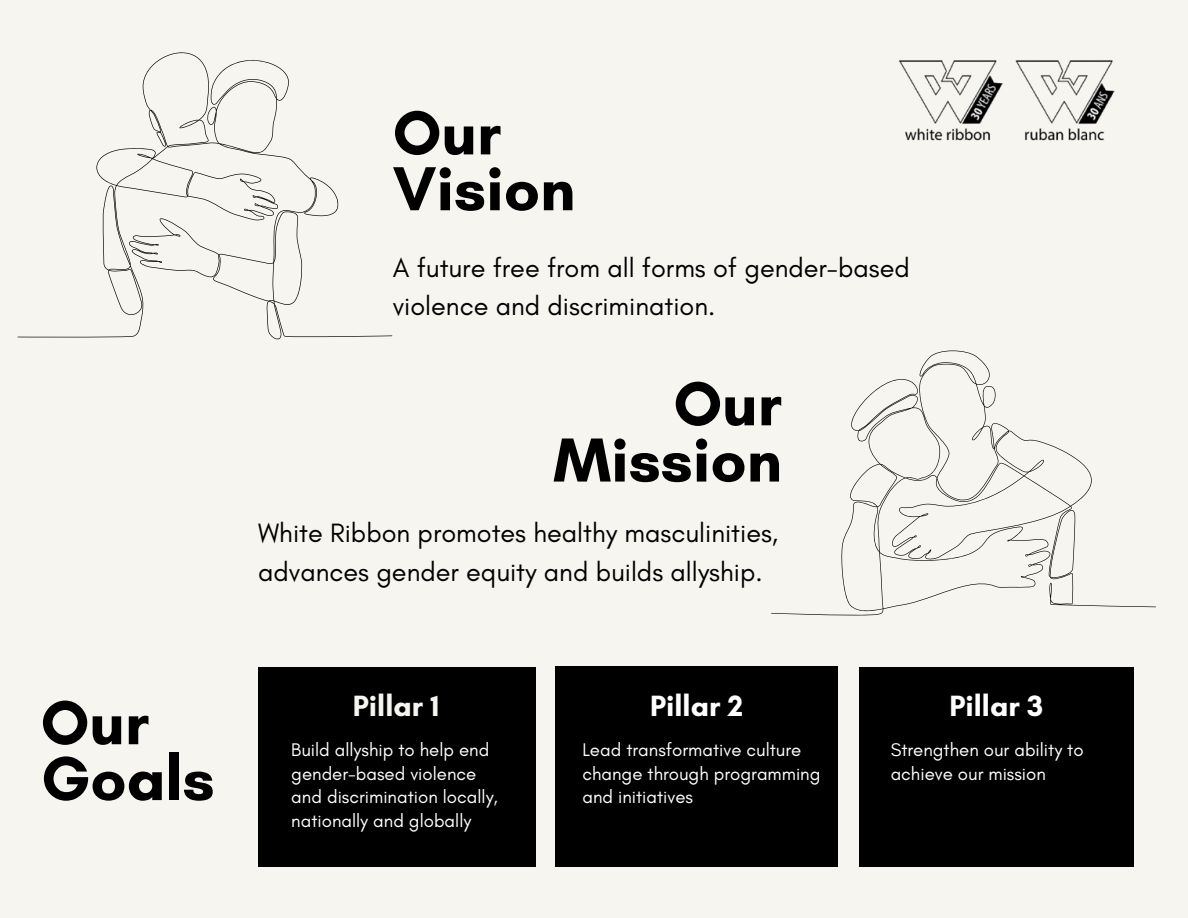
<style>
.page{position:relative;width:1188px;height:918px;background:#f6f5f0}
.page>*{position:absolute;margin:0;border:0;box-sizing:border-box;transform-origin:0 0}
.t1{font:700 63.3px/55.8px "Glacial Indifference";color:#000}
.t2{font:700 29.85px "Glacial Indifference";color:#fff}
.t3{font:700 29.85px "Glacial Indifference";color:#f6f5f0}
.t4{font:27px/38.2px "Glacial Indifference";color:#000}
.t5{font:18.6px/23.7px "Glacial Indifference";color:#fff}
</style>
<div class="page">
<svg style="left:18px;top:52px;width:374px;height:287px"></svg>
<svg style="left:771px;top:351px;width:385px;height:265px"></svg>
<div style="left:258px;top:668px;width:278px;height:199px;background:#000"></div>
<div style="left:556px;top:666px;width:282px;height:200px;background:#000"></div>
<div style="left:859px;top:668px;width:275px;height:199px;background:#000"></div>
<img style="left:899px;top:60px;width:216px;height:81px">
<p class="t1" style="left:41px;top:694px;width:175px">Our<br>Goals</p>
<p class="t1" style="left:393px;top:104px;width:184px">Our<br>Vision</p>
<p class="t4" style="left:393px;top:249px;width:519px">A future free from all forms of gender-based violence and discrimination.</p>
<p class="t1" style="left:553px;top:375px;width:230px;line-height:56.2px;text-align:right">Our<br>Mission</p>
<p class="t4" style="left:258px;top:514px;width:522px">White Ribbon promotes healthy masculinities, advances gender equity and builds allyship.</p>
<p class="t3" style="left:353px;top:688px;width:88px">Pillar 1</p>
<p class="t5" style="left:291px;top:738px;width:208px">Build allyship to help end gender-based violence and discrimination locally, nationally and globally</p>
<p class="t2" style="left:650px;top:688px;width:95px">Pillar 2</p>
<p class="t5" style="left:582px;top:738px;width:240px">Lead transformative culture change through programming and initiatives</p>
<p class="t2" style="left:949px;top:688px;width:95px">Pillar 3</p>
<p class="t5" style="left:891px;top:738px;width:195px">Strengthen our ability to achieve our mission</p>
</div>
